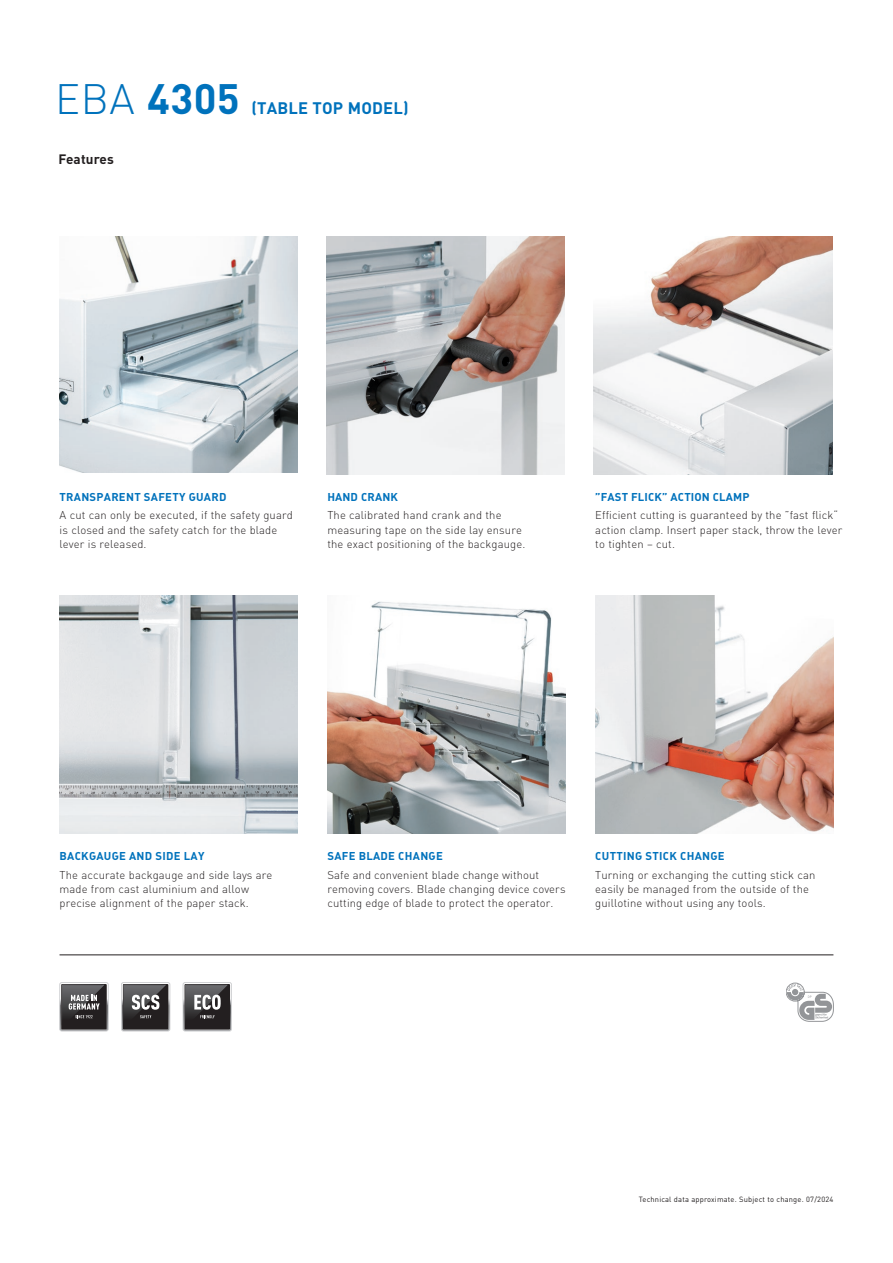
<style>
.page{position:relative;width:893px;height:1263px;background:#fff}
.page>*{position:absolute;margin:0;border:0;box-sizing:border-box;transform-origin:0 0}
.t1{font:700 42px "DIN";color:#0072bc}
.t2{font:700 16.5px "DIN";letter-spacing:.01em;color:#0072bc}
.t3{font:700 13.5px "DIN";letter-spacing:.01em;color:#231f20}
.t4{font:300 11.25px/14.2px "DIN";letter-spacing:.01em;color:#231f20}
.t5{font:700 11.25px "DIN";letter-spacing:.025em;color:#0072bc}
.t6{font:7.5px "DIN";letter-spacing:.025em;color:#231f20}
.s1{font-weight:300}
</style>
<div class="page">
<img style="left:326px;top:236px;width:238px;height:238px">
<img style="left:594px;top:236px;width:238px;height:238px">
<img style="left:327px;top:601px;width:239px;height:232px">
<hr style="left:60px;top:954px;width:773px;height:1px;background:#231f20">
<img style="left:595px;top:595px;width:238px;height:238px">
<img style="left:60px;top:595px;width:238px;height:238px">
<img style="left:60px;top:236px;width:238px;height:237px">
<svg style="left:786px;top:983px;width:47px;height:38px"></svg>
<svg style="left:121px;top:982px;width:49px;height:49px;background:#5f5d5e"></svg>
<svg style="left:183px;top:982px;width:49px;height:49px;background:#605e5f"></svg>
<svg style="left:60px;top:982px;width:48px;height:49px;background:#5b595a"></svg>
<h1 class="t1" style="left:55px;top:72px;width:186px"><span class="s1">EBA</span> 4305</h1>
<h2 class="t2" style="left:251px;top:98px;width:159px">(TABLE TOP MODEL)</h2>
<p class="t3" style="left:58px;top:151px;width:57px">Features</p>
<p class="t5" style="left:60px;top:489px;width:168px">TRANSPARENT SAFETY GUARD</p>
<p class="t4" style="left:60px;top:508px;width:235px">A cut can only be executed, if the safety guard is closed and the safety catch for the blade lever is released.</p>
<p class="t5" style="left:327px;top:489px;width:72px">HAND CRANK</p>
<p class="t4" style="left:327px;top:508px;width:199px">The calibrated hand crank and the measuring tape on the side lay ensure the exact positioning of the backgauge.</p>
<p class="t5" style="left:595px;top:489px;width:156px">”FAST FLICK” ACTION CLAMP</p>
<p class="t4" style="left:595px;top:508px;width:248px">Efficient cutting is guaranteed by the ”fast flick“ action clamp. Insert paper stack, throw the lever to tighten – cut.</p>
<p class="t5" style="left:60px;top:848px;width:146px">BACKGAUGE AND SIDE LAY</p>
<p class="t4" style="left:60px;top:867px;width:214px">The accurate backgauge and side lays are made from cast aluminium and allow precise alignment of the paper stack.</p>
<p class="t5" style="left:327px;top:848px;width:117px">SAFE BLADE CHANGE</p>
<p class="t4" style="left:327px;top:867px;width:240px">Safe and convenient blade change without removing covers. Blade changing device covers cutting edge of blade to protect the operator.</p>
<p class="t5" style="left:595px;top:848px;width:131px">CUTTING STICK CHANGE</p>
<p class="t4" style="left:595px;top:867px;width:222px">Turning or exchanging the cutting stick can easily be managed from the outside of the guillotine without using any tools.</p>
<p class="t6" style="left:639px;top:1195px;width:196px">Technical data approximate. Subject to change. 07/2024</p>
</div>
